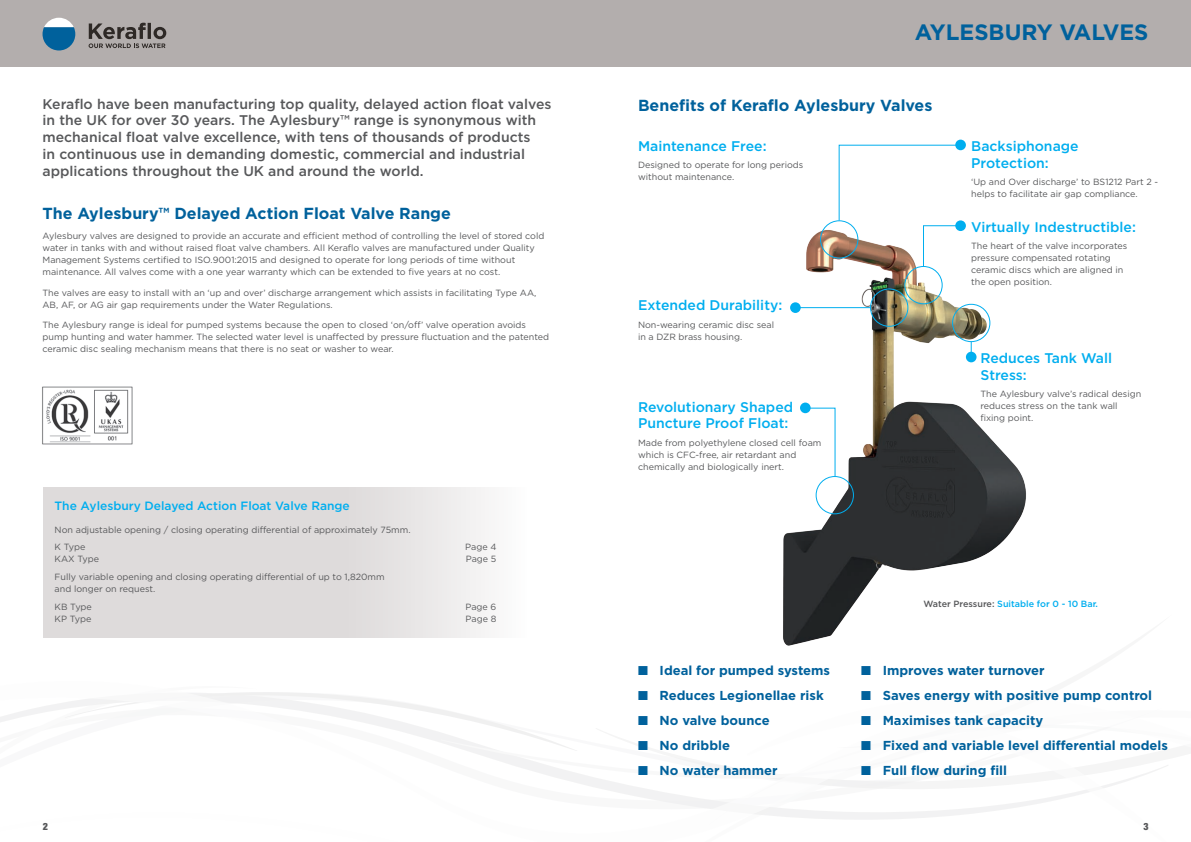
<style>
.page{position:relative;width:1191px;height:842px;background:#fff}
.page>*{position:absolute;margin:0;border:0;box-sizing:border-box;transform-origin:0 0}
.t1{font:700 22.2px "Gotham";color:#00619c}
.t2{font:700 16px "Gotham";color:#00619c}
.t3{font:500 14px/16.8px "Gotham";color:#57585a}
.t4{font:500 14px/16.8px "Gotham";color:#00aeef}
.t5{font:700 13px "Gotham";color:#00619c}
.t6{font:500 12px "Gotham";color:#00aeef}
.t7{font:900 condensed 10px "Helvetica Neue";color:#57585a}
.t8{font:9px/12px "Gotham";color:#57585a}
.t9{font:500 9px "Gotham";color:#00aeef}
.s1{color:#57585a}
</style>
<div class="page">
<div style="left:43px;top:488px;width:483px;height:150px;background:linear-gradient(to right,#d7d3d3,#f0eeee)"></div>
<svg style="left:0;top:692px;width:747px;height:117px"></svg>
<svg style="left:747px;top:765px;width:421px;height:54px"></svg>
<img style="left:42px;top:386px;width:91px;height:59px">
<div style="left:955px;top:140px;width:11px;height:10px;background:#00aeef;border-radius:50%"></div>
<img style="left:783px;top:223px;width:243px;height:423px">
<div style="left:800px;top:403px;width:10px;height:10px;background:#00aeef;border-radius:50%"></div>
<div style="left:816px;top:476px;width:37px;height:38px;border:1px solid #00aeef;border-radius:50%"></div>
<svg style="left:805px;top:408px;width:30px;height:68px"></svg>
<div style="left:952px;top:304px;width:38px;height:38px;border:1px solid #00aeef;border-radius:50%"></div>
<div style="left:904px;top:266px;width:38px;height:38px;border:1px solid #00aeef;border-radius:50%"></div>
<div style="left:870px;top:289px;width:38px;height:38px;border:1px solid #00aeef;border-radius:50%"></div>
<div style="left:820px;top:221px;width:38px;height:37px;border:1px solid #00aeef;border-radius:50%"></div>
<div style="left:966px;top:352px;width:10px;height:10px;background:#00aeef;border-radius:50%"></div>
<div style="left:955px;top:220px;width:11px;height:11px;background:#00aeef;border-radius:50%"></div>
<div style="left:790px;top:302px;width:10px;height:11px;background:#00aeef;border-radius:50%"></div>
<hr style="left:795px;top:307px;width:75px;height:1px;background:#00aeef">
<svg style="left:838px;top:145px;width:123px;height:122px"></svg>
<div style="left:0;top:0;width:1191px;height:66px;background:#b3aead"></div>
<svg style="left:43px;top:18px;width:32px;height:32px"></svg>
<svg style="left:89px;top:23px;width:77px;height:25px"></svg>
<p class="t3" style="left:43px;top:95px;width:510px">Keraflo have been manufacturing top quality, delayed action float valves in the UK for over 30 years. The Aylesbury™ range is synonymous with mechanical float valve excellence, with tens of thousands of products<br>in continuous use in demanding domestic, commercial and industrial applications throughout the UK and around the world.</p>
<h2 class="t2" style="left:43px;top:203px;width:410px">The Aylesbury™ Delayed Action Float Valve Range</h2>
<p class="t8" style="left:43px;top:230px;width:503px">Aylesbury valves are designed to provide an accurate and efficient method of controlling the level of stored cold water in tanks with and without raised float valve chambers. All Keraflo valves are manufactured under Quality Management Systems certified to ISO.9001:2015 and designed to operate for long periods of time without maintenance. All valves come with a one year warranty which can be extended to five years at no cost.</p>
<p class="t8" style="left:43px;top:287px;width:495px">The valves are easy to install with an ‘up and over’ discharge arrangement which assists in facilitating Type AA,<br>AB, AF, or AG air gap requirements under the Water Regulations.</p>
<p class="t8" style="left:43px;top:319px;width:508px">The Aylesbury range is ideal for pumped systems because the open to closed ‘on/off’ valve operation avoids pump hunting and water hammer. The selected water level is unaffected by pressure fluctuation and the patented ceramic disc sealing mechanism means that there is no seat or washer to wear.</p>
<h3 class="t6" style="left:55px;top:499px;width:297px">The Aylesbury Delayed Action Float Valve Range</h3>
<p class="t8" style="left:55px;top:520px;width:357px;line-height:17.7px">Non adjustable opening / closing operating differential of approximately 75mm.<br>K Type</p>
<p class="t8" style="left:465px;top:541px;width:33px">Page 4</p>
<p class="t8" style="left:55px;top:553px;width:46px">KAX Type</p>
<p class="t8" style="left:466px;top:553px;width:32px">Page 5</p>
<p class="t8" style="left:55px;top:571px;width:331px">Fully variable opening and closing operating differential of up to 1,820mm and longer on request.</p>
<p class="t8" style="left:55px;top:600px;width:39px">KB Type</p>
<p class="t8" style="left:465px;top:600px;width:32px">Page 6</p>
<p class="t8" style="left:55px;top:612px;width:38px">KP Type</p>
<p class="t8" style="left:465px;top:612px;width:32px">Page 8</p>
<p class="t7" style="left:43px;top:820px;width:7px">2</p>
<h1 class="t1" style="left:914px;top:18px;width:235px">AYLESBURY VALVES</h1>
<h2 class="t2" style="left:638px;top:95px;width:296px">Benefits of Keraflo Aylesbury Valves</h2>
<h3 class="t4" style="left:638px;top:137px;width:130px">Maintenance Free:</h3>
<p class="t8" style="left:638px;top:159px;width:167px">Designed to operate for long periods without maintenance.</p>
<h3 class="t4" style="left:638px;top:297px;width:146px">Extended Durability:</h3>
<p class="t8" style="left:638px;top:319px;width:138px">Non-wearing ceramic disc seal in a DZR brass housing.</p>
<h3 class="t4" style="left:638px;top:398px;width:157px">Revolutionary Shaped<br>Puncture Proof Float:</h3>
<p class="t8" style="left:638px;top:437px;width:185px">Made from polyethylene closed cell foam which is CFC-free, air retardant and chemically and biologically inert.</p>
<h3 class="t4" style="left:971px;top:137px;width:109px">Backsiphonage<br>Protection:</h3>
<p class="t8" style="left:971px;top:176px;width:188px">‘Up and Over discharge’ to BS1212 Part 2 - helps to facilitate air gap compliance.</p>
<h3 class="t4" style="left:971px;top:218px;width:166px">Virtually Indestructible:</h3>
<p class="t8" style="left:971px;top:240px;width:158px">The heart of the valve incorporates pressure compensated rotating ceramic discs which are aligned in the open position.</p>
<h3 class="t4" style="left:980px;top:349px;width:133px">Reduces Tank Wall<br>Stress:</h3>
<p class="t8" style="left:980px;top:388px;width:162px">The Aylesbury valve’s radical design reduces stress on the tank wall fixing point.</p>
<h3 class="t5" style="left:638px;top:661px;width:193px">■ Ideal for pumped systems</h3>
<h3 class="t5" style="left:638px;top:686px;width:187px">■ Reduces Legionellae risk</h3>
<h3 class="t5" style="left:638px;top:711px;width:133px">■ No valve bounce</h3>
<h3 class="t5" style="left:638px;top:736px;width:93px">■ No dribble</h3>
<h3 class="t5" style="left:638px;top:761px;width:141px">■ No water hammer</h3>
<p class="t9" style="left:923px;top:598px;width:176px"><span class="s1">Water Pressure:</span> Suitable for 0 - 10 Bar.</p>
<h3 class="t5" style="left:861px;top:661px;width:185px">■ Improves water turnover</h3>
<h3 class="t5" style="left:861px;top:686px;width:292px">■ Saves energy with positive pump control</h3>
<h3 class="t5" style="left:861px;top:711px;width:184px">■ Maximises tank capacity</h3>
<h3 class="t5" style="left:861px;top:736px;width:308px">■ Fixed and variable level differential models</h3>
<h3 class="t5" style="left:861px;top:761px;width:148px">■ Full flow during fill</h3>
<p class="t7" style="left:1143px;top:820px;width:7px">3</p>
</div>
